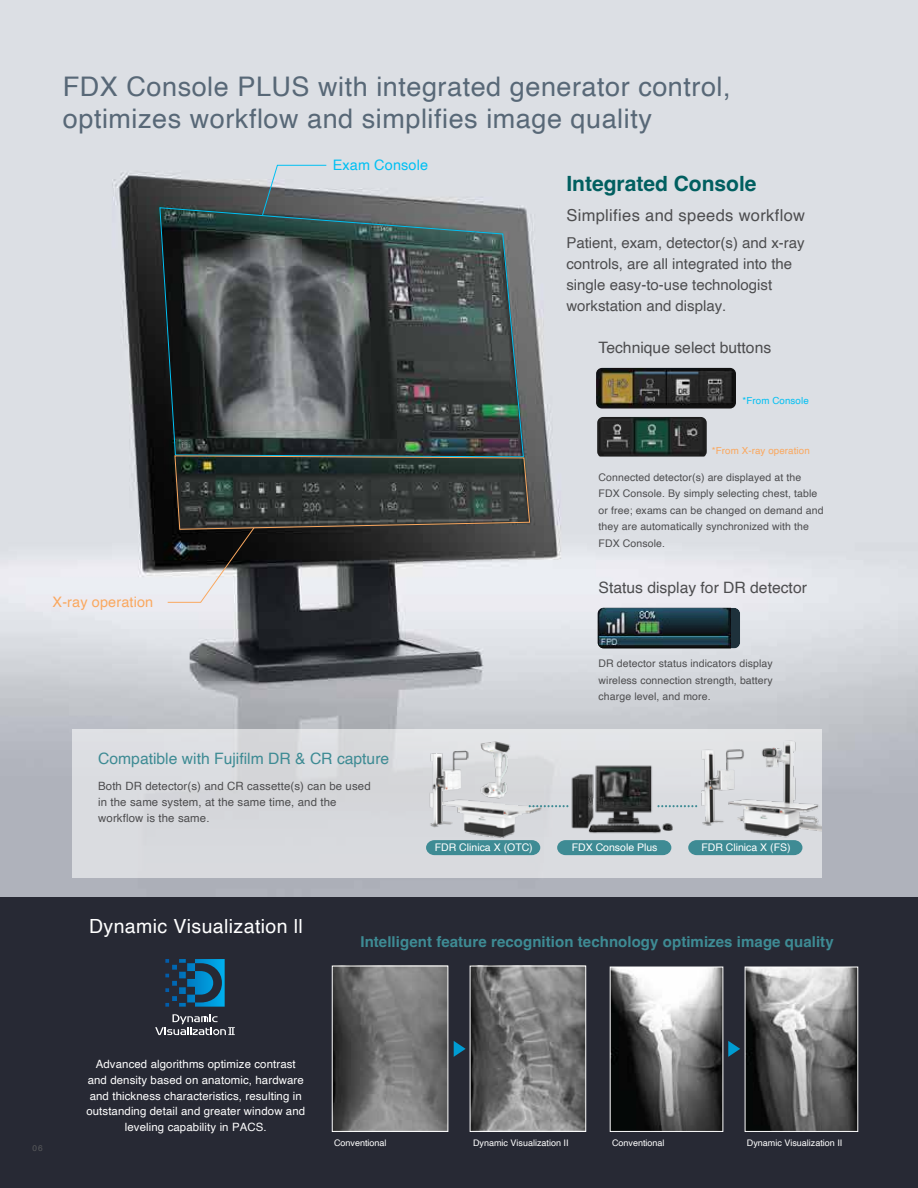
<style>
.page{position:relative;width:918px;height:1188px;background:#fff}
.page>*{position:absolute;margin:0;border:0;box-sizing:border-box;transform-origin:0 0}
.t1{font:27px/32.4px "Helvetica";letter-spacing:.02em;color:#586877}
.t2{font:700 21px "Helvetica";color:#015f60}
.t3{font:19.5px "Helvetica";letter-spacing:.02em;color:#fff}
.t4{font:16.5px "Helvetica";letter-spacing:.02em;color:#4d4d4f}
.t5{font:15.75px "Helvetica";color:#4d4d4f}
.t6{font:15.75px "Helvetica";color:#3e8b94}
.t7{font:15px/21px "Helvetica";color:#4d4d4f}
.t8{font:700 15px "Helvetica";letter-spacing:.005em;color:#3e8b94}
.t9{font:14.4px "Helvetica";letter-spacing:.01em;color:#faa85f}
.t10{font:14.4px "Helvetica";letter-spacing:.01em;color:#00c0f3}
.t11{font:11.4px/15.8px "Helvetica";letter-spacing:.01em;color:#fff;text-align:center}
.t12{font:11.4px/15.8px "Helvetica";letter-spacing:.01em;color:#4d4d4f}
.t13{font:10.5px/16.5px "Helvetica";letter-spacing:.01em;color:#4d4d4f}
.t14{font:10.5px "Helvetica";color:#fff}
.t15{font:9.75px "Helvetica";letter-spacing:.01em;color:#faa85f}
.t16{font:9.75px "Helvetica";letter-spacing:.01em;color:#00c0f3}
.t17{font:9px "Helvetica";color:#fff}
.t18{font:8.25px "Helvetica";color:#58595b}
</style>
<div class="page">
<img style="left:0;top:0;width:918px;height:898px">
<div style="left:73px;top:729px;width:749px;height:148px;background:#d9dade"></div>
<div style="left:0;top:898px;width:918px;height:290px;background:#272934"></div>
<img style="left:334px;top:968px;width:112px;height:162px">
<div style="left:332px;top:966px;width:116px;height:166px;border:1px solid #fff"></div>
<img style="left:472px;top:968px;width:112px;height:162px">
<div style="left:470px;top:966px;width:116px;height:166px;border:1px solid #fff"></div>
<img style="left:612px;top:969px;width:109px;height:161px">
<div style="left:610px;top:967px;width:113px;height:165px;border:1px solid #fff"></div>
<img style="left:747px;top:969px;width:109px;height:161px">
<div style="left:745px;top:967px;width:113px;height:165px;border:1px solid #fff"></div>
<img style="left:596px;top:368px;width:140px;height:41px">
<img style="left:597px;top:417px;width:110px;height:40px">
<svg style="left:731px;top:608px;width:9px;height:40px"></svg>
<img style="left:598px;top:608px;width:133px;height:40px">
<img style="left:555px;top:765px;width:130px;height:69px">
<img style="left:429px;top:737px;width:116px;height:101px">
<img style="left:691px;top:733px;width:131px;height:105px">
<svg style="left:454px;top:1041px;width:12px;height:16px"></svg>
<svg style="left:728px;top:1041px;width:12px;height:16px"></svg>
<svg style="left:165px;top:959px;width:60px;height:48px"></svg>
<svg style="left:155px;top:1014px;width:80px;height:21px"></svg>
<svg style="left:688px;top:840px;width:114px;height:15px;background:#448e96"></svg>
<svg style="left:557px;top:840px;width:114px;height:15px;background:#438e96"></svg>
<svg style="left:426px;top:840px;width:114px;height:15px;background:#438d96"></svg>
<svg style="left:530px;top:805px;width:39px;height:2px"></svg>
<svg style="left:659px;top:805px;width:39px;height:2px"></svg>
<svg style="left:159px;top:207px;width:365px;height:251px;background:#474f4f"></svg>
<svg style="left:261px;top:164px;width:66px;height:52px;background:#929a9e"></svg>
<svg style="left:167px;top:455px;width:364px;height:148px;background:#4f5352"></svg>
<h1 class="t1" style="left:63px;top:71px;width:669px">FDX Console PLUS with integrated generator control, optimizes workflow and simplifies image quality</h1>
<h3 class="t10" style="left:333px;top:154px;width:97px">Exam Console</h3>
<h3 class="t9" style="left:53px;top:591px;width:102px">X-ray operation</h3>
<h3 class="t6" style="left:98px;top:746px;width:293px">Compatible with Fujifilm DR &amp; CR capture</h3>
<p class="t12" style="left:98px;top:779px;width:274px">Both DR detector(s) and CR cassette(s) can be used in the same system, at the same time, and the workflow is the same.</p>
<p class="t14" style="left:435px;top:840px;width:99px">FDR Clinica X (OTC)</p>
<h2 class="t2" style="left:566px;top:171px;width:192px">Integrated Console</h2>
<h3 class="t4" style="left:566px;top:202px;width:240px">Simplifies and speeds workflow</h3>
<h3 class="t7" style="left:566px;top:233px;width:240px">Patient, exam, detector(s) and x-ray controls, are all integrated into the single easy-to-use technologist workstation and display.</h3>
<h3 class="t5" style="left:599px;top:335px;width:174px">Technique select buttons</h3>
<p class="t16" style="left:743px;top:393px;width:68px">*From Console</p>
<p class="t15" style="left:712px;top:443px;width:99px">*From X-ray operation</p>
<p class="t13" style="left:599px;top:469px;width:227px">Connected detector(s) are displayed at the FDX Console. By simply selecting chest, table or free; exams can be changed on demand and they are automatically synchronized with the FDX Console.</p>
<h3 class="t5" style="left:599px;top:575px;width:210px">Status display for DR detector</h3>
<p class="t13" style="left:599px;top:656px;width:176px;text-align:justify">DR detector status indicators display wireless connection strength, battery charge level, and more.</p>
<p class="t14" style="left:572px;top:840px;width:87px">FDX Console Plus</p>
<p class="t14" style="left:701px;top:840px;width:91px">FDR Clinica X (FS)</p>
<h3 class="t3" style="left:89px;top:911px;width:215px">Dynamic Visualization ll</h3>
<h3 class="t8" style="left:360px;top:933px;width:475px">Intelligent feature recognition technology optimizes image quality</h3>
<p class="t18" style="left:32px;top:1142px;width:12px">06</p>
<p class="t11" style="left:86px;top:1057px;width:220px">Advanced algorithms optimize contrast and density based on anatomic, hardware and thickness characteristics, resulting in outstanding detail and greater window and leveling capability in PACS.</p>
<p class="t17" style="left:334px;top:1136px;width:54px">Conventional</p>
<p class="t17" style="left:473px;top:1136px;width:97px">Dynamic Visualization II</p>
<p class="t17" style="left:612px;top:1136px;width:54px">Conventional</p>
<p class="t17" style="left:747px;top:1136px;width:97px">Dynamic Visualization II</p>
</div>
